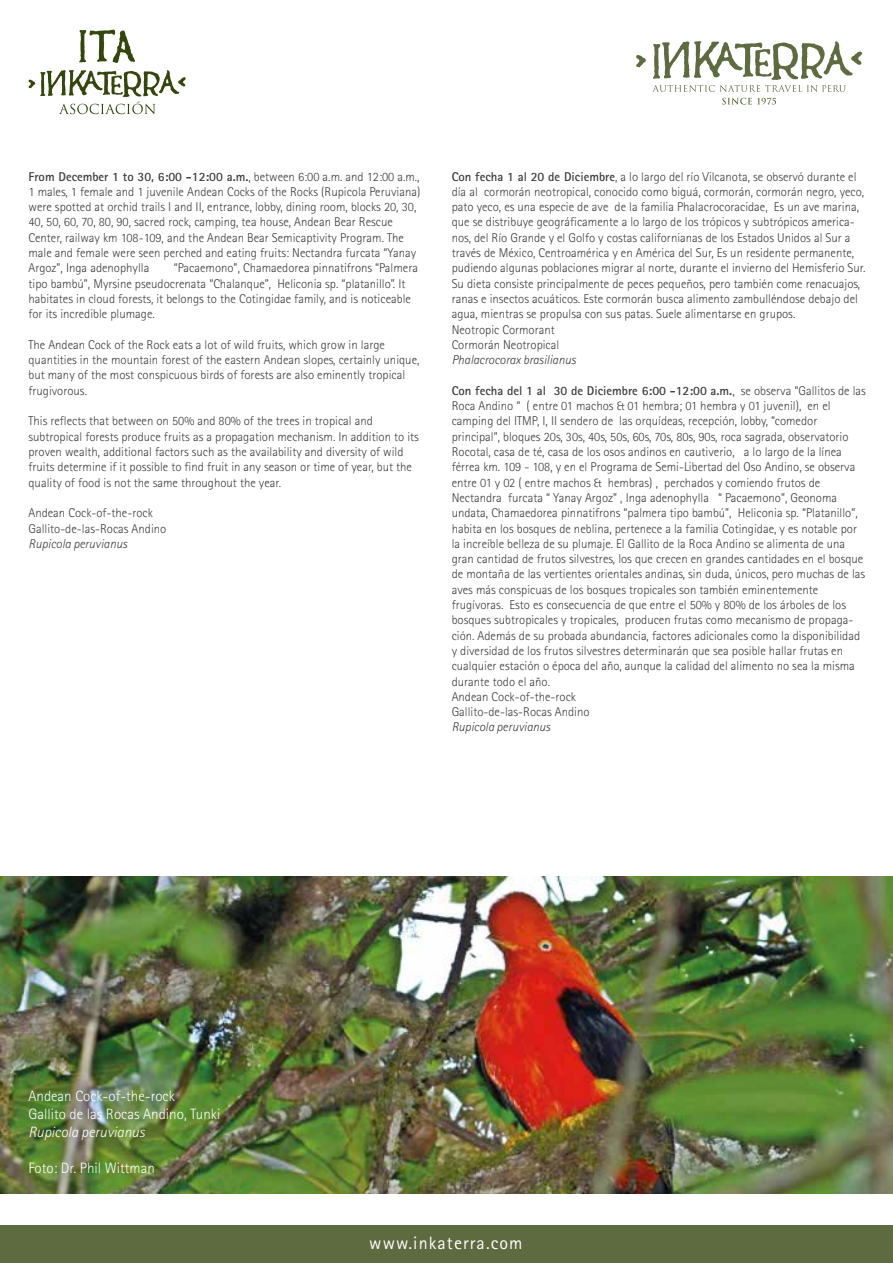
<style>
.page{position:relative;width:893px;height:1263px;background:#fff}
.page>*{position:absolute;margin:0;border:0;box-sizing:border-box;transform-origin:0 0}
.t1{font:18px "Rotis Sans Serif";letter-spacing:.06em;color:#fff}
.t2{font:300 15px/18px "Rotis Sans Serif";color:#fff}
.t3{font:italic 300 15px "Rotis Sans Serif";color:#fff}
.t4{font:300 12.75px/15.3px "Rotis Sans Serif";color:#3c3c3b}
.t5{font:italic 300 12.75px "Rotis Sans Serif";color:#3c3c3b}
.s1{font-weight:700}
</style>
<div class="page">
<svg style="left:79px;top:30px;width:56px;height:33px"></svg>
<svg style="left:28px;top:70px;width:158px;height:44px"></svg>
<div style="left:0;top:1225px;width:893px;height:38px;background:#5e6a40"></div>
<img style="left:0;top:877px;width:892px;height:316px">
<svg style="left:722px;top:98px;width:54px;height:7px"></svg>
<svg style="left:636px;top:41px;width:226px;height:51px"></svg>
<p class="t4" style="left:28px;top:169px;width:393px"><span class="s1">From December 1 to 30, 6:00 -12:00 a.m.</span>, between 6:00 a.m. and 12:00 a.m., 1 males, 1 female and 1 juvenile Andean Cocks of the Rocks (Rupicola Peruviana) were spotted at orchid trails I and II, entrance, lobby, dining room, blocks 20, 30, 40, 50, 60, 70, 80, 90, sacred rock, camping, tea house, Andean Bear Rescue Center, railway km 108-109, and the Andean Bear Semicaptivity Program. The male and female were seen perched and eating fruits: Nectandra furcata “Yanay Argoz”, Inga adenophylla</p>
<p class="t4" style="left:28px;top:260px;width:391px;text-indent:145px">“Pacaemono”, Chamaedorea pinnatifrons “Palmera tipo bambú”, Myrsine pseudocrenata “Chalanque”, Heliconia sp. “platanillo”. It habitates in cloud forests, it belongs to the Cotingidae family, and is noticeable for its incredible plumage.</p>
<p class="t4" style="left:28px;top:337px;width:392px">The Andean Cock of the Rock eats a lot of wild fruits, which grow in large quantities in the mountain forest of the eastern Andean slopes, certainly unique, but many of the most conspicuous birds of forests are also eminently tropical frugivorous.</p>
<p class="t4" style="left:28px;top:413px;width:392px">This reflects that between on 50% and 80% of the trees in tropical and subtropical forests produce fruits as a propagation mechanism. In addition to its proven wealth, additional factors such as the availability and diversity of wild fruits determine if it possible to find fruit in any season or time of year, but the quality of food is not the same throughout the year.</p>
<p class="t4" style="left:28px;top:505px;width:139px">Andean Cock-of-the-rock<br>Gallito-de-las-Rocas Andino</p>
<p class="t5" style="left:28px;top:536px;width:100px">Rupicola peruvianus</p>
<p class="t4" style="left:452px;top:169px;width:415px"><span class="s1">Con fecha 1 al 20 de Diciembre</span>, a lo largo del río Vilcanota, se observó durante el día al cormorán neotropical, conocido como biguá, cormorán, cormorán negro, yeco, pato yeco, es una especie de ave de la familia Phalacrocoracidae, Es un ave marina, que se distribuye geográficamente a lo largo de los trópicos y subtrópicos america&shy;nos, del Río Grande y el Golfo y costas californianas de los Estados Unidos al Sur a través de México, Centroamérica y en América del Sur, Es un residente permanente, pudiendo algunas poblaciones migrar al norte, durante el invierno del Hemisferio Sur.<br>Su dieta consiste principalmente de peces pequeños, pero también come renacuajos, ranas e insectos acuáticos. Este cormorán busca alimento zambulléndose debajo del agua, mientras se propulsa con sus patas. Suele alimentarse en grupos.<br>Neotropic Cormorant<br>Cormorán Neotropical</p>
<p class="t5" style="left:452px;top:352px;width:126px">Phalacrocorax brasilianus</p>
<p class="t4" style="left:452px;top:383px;width:416px"><span class="s1">Con fecha del 1 al 30 de Diciembre 6:00 -12:00 a.m.</span>, se observa “Gallitos de las Roca Andino “ ( entre 01 machos &amp; 01 hembra; 01 hembra y 01 juvenil), en el camping del ITMP, I, II sendero de las orquídeas, recepción, lobby, “comedor principal”, bloques 20s, 30s, 40s, 50s, 60s, 70s, 80s, 90s, roca sagrada, observatorio Rocotal, casa de té, casa de los osos andinos en cautiverio, a lo largo de la línea férrea km. 109 - 108, y en el Programa de Semi-Libertad del Oso Andino, se observa entre 01 y 02 ( entre machos &amp; hembras) , perchados y comiendo frutos de Nectandra furcata “ Yanay Argoz” , Inga adenophylla “ Pacaemono”, Geonoma undata, Chamaedorea pinnatifrons “palmera tipo bambú”, Heliconia sp. “Platanillo”, habita en los bosques de neblina, pertenece a la familia Cotingidae, y es notable por la increíble belleza de su plumaje. El Gallito de la Roca Andino se alimenta de una gran cantidad de frutos silvestres, los que crecen en grandes cantidades en el bosque de montaña de las vertientes orientales andinas, sin duda, únicos, pero muchas de las aves más conspicuas de los bosques tropicales son también eminentemente frugívoras. Esto es consecuencia de que entre el 50% y 80% de los árboles de los bosques subtropicales y tropicales, producen frutas como mecanismo de propaga&shy;ción. Además de su probada abundancia, factores adicionales como la disponibilidad y diversidad de los frutos silvestres determinarán que sea posible hallar frutas en cualquier estación o época del año, aunque la calidad del alimento no sea la misma durante todo el año.<br>Andean Cock-of-the-rock<br>Gallito-de-las-Rocas Andino</p>
<p class="t5" style="left:452px;top:720px;width:100px">Rupicola peruvianus</p>
<p class="t2" style="left:28px;top:1087px;width:193px">Andean Cock-of-the-rock<br>Gallito de las Rocas Andino, Tunki</p>
<p class="t3" style="left:28px;top:1123px;width:118px">Rupicola peruvianus</p>
<p class="t2" style="left:28px;top:1159px;width:128px">Foto: Dr. Phil Wittman</p>
<h1 class="t1" style="left:369px;top:1232px;width:155px">www.inkaterra.com</h1>
</div>
